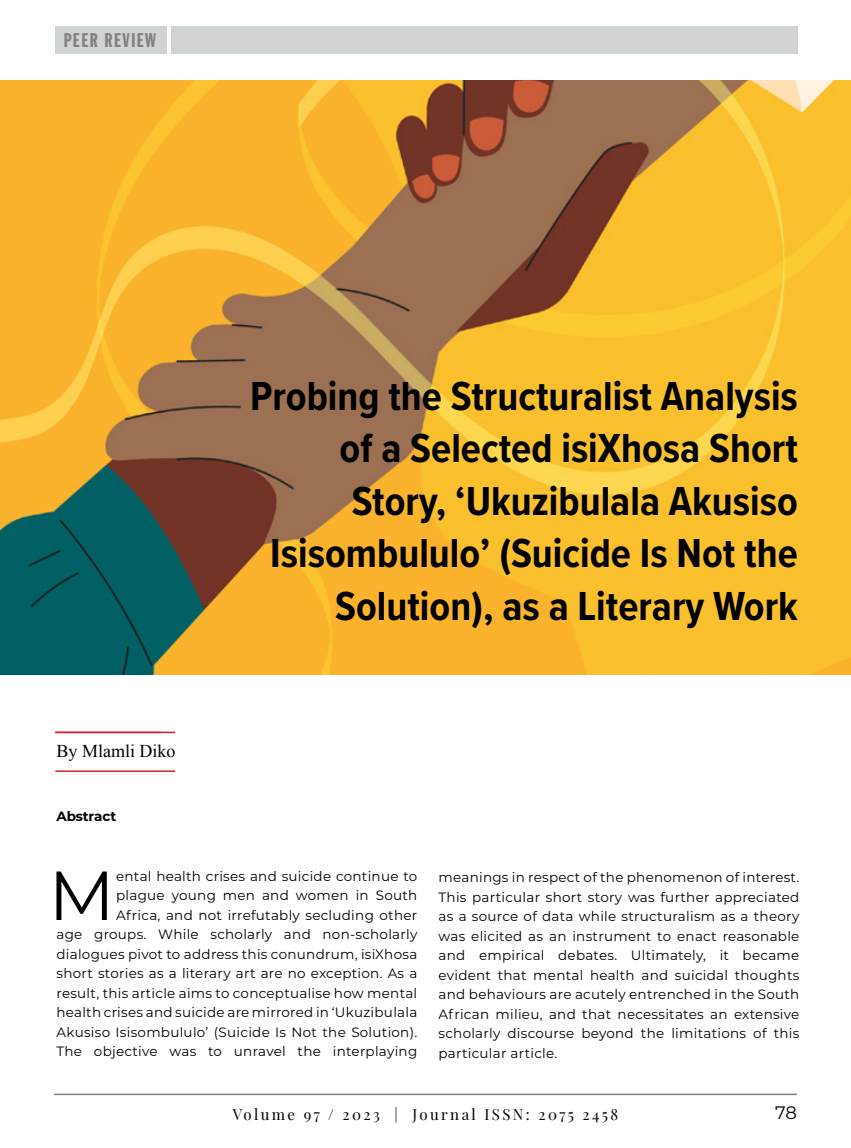
<style>
.page{position:relative;width:851px;height:1148px;background:#fff}
.page>*{position:absolute;margin:0;border:0;box-sizing:border-box;transform-origin:0 0}
.t1{font:69.15px "Montserrat";color:#000}
.t2{font:700 42px/52.5px "Proxima Nova Cond";color:#000;text-align:right}
.t3{font:19.5px "Franklin Gothic Std Extra Cond";letter-spacing:.08em;color:#808285}
.t4{font:18px "Times New Roman";color:#000}
.t5{font:18px "Montserrat";color:#000}
.t6{font:15px "Playfair Display";letter-spacing:.16em;color:#000}
.t7{font:13.5px/19.5px "Montserrat";letter-spacing:.02em;color:#000;text-align:right}
.t8{font:700 13.5px "Montserrat";letter-spacing:-.01em;color:#000}
</style>
<div class="page">
<img style="left:0;top:81px;width:850px;height:593px">
<hr style="left:54px;top:1093px;width:742px;height:2px;background:#808285">
<div style="left:55px;top:26px;width:112px;height:28px;background:#d1d4d4"></div>
<div style="left:171px;top:26px;width:626px;height:28px;background:#d1d4d4"></div>
<hr style="left:55px;top:731px;width:120px;height:2px;background:#d12429">
<hr style="left:55px;top:770px;width:120px;height:2px;background:#d12429">
<h3 class="t3" style="left:64px;top:30px;width:94px">PEER REVIEW</h3>
<h3 class="t4" style="left:56px;top:738px;width:121px">By Mlamli Diko</h3>
<p class="t8" style="left:56px;top:806px;width:61px">Abstract</p>
<h2 class="t2" style="left:250px;top:368px;width:549px">Probing the Structuralist Analysis of a Selected isiXhosa Short<br>Story, ‘Ukuzibulala Akusiso<br>Isisombululo’ (Suicide Is Not the<br>Solution), as a Literary Work</h2>
<p class="t7" style="left:56px;top:866px;width:362px">ental health crises and suicide continue to<br>plague young men and women in South<br>Africa, and not irrefutably secluding other<br>age groups. While scholarly and non-scholarly dialogues pivot to address this conundrum, isiXhosa short stories as a literary art are no exception. As a result, this article aims to conceptualise how mental health crises and suicide are mirrored in ‘Ukuzibulala Akusiso Isisombululo’ (Suicide Is Not the Solution).<br>The objective was to unravel the interplaying</p>
<p class="t7" style="left:438px;top:867px;width:362px;text-align:justify">meanings in respect of the phenomenon of interest.<br>This particular short story was further appreciated as a source of data while structuralism as a theory was elicited as an instrument to enact reasonable and empirical debates. Ultimately, it became evident that mental health and suicidal thoughts and behaviours are acutely entrenched in the South African milieu, and that necessitates an extensive scholarly discourse beyond the limitations of this particular article.</p>
<h1 class="t1" style="left:49px;top:848px;width:68px">M</h1>
<p class="t6" style="left:233px;top:1102px;width:387px">Volume 97 / 2023 | Journal ISSN: 2075 2458</p>
<h3 class="t5" style="left:775px;top:1100px;width:23px">78</h3>
</div>
